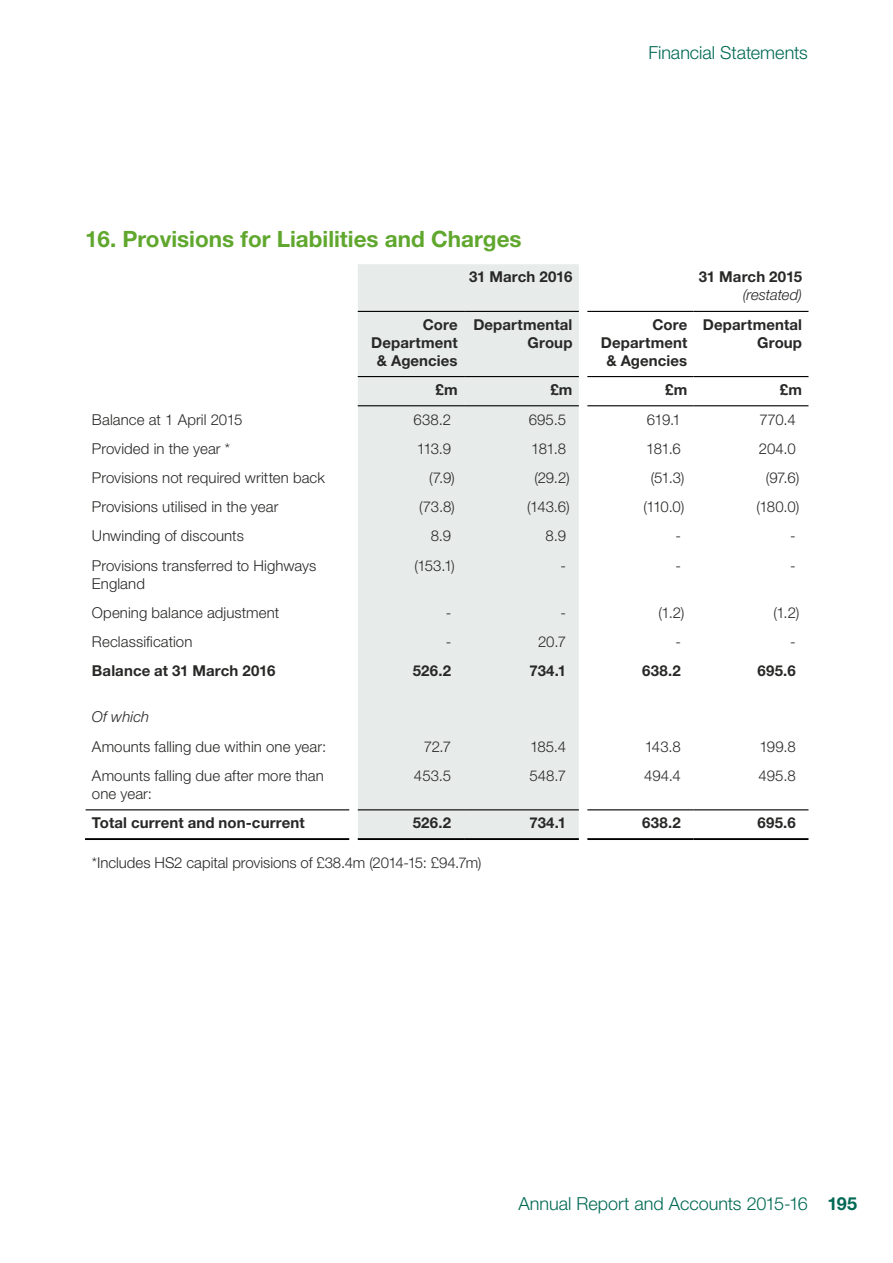
<style>
.page{position:relative;width:893px;height:1263px;background:#fff}
.page>*{position:absolute;margin:0;border:0;box-sizing:border-box;transform-origin:0 0}
.t1{font:700 22.5px "Helvetica Neue LT";color:#60a72e}
.t2{font:300 18px "Helvetica Neue LT";color:#006954}
.NEW_TABLE_TEXT{font:300 15px/18px "Helvetica Neue LT";letter-spacing:.005em;color:#282827}
.NEW_TABLE_TEXT_BOLD{font:700 15px/18px "Helvetica Neue LT";letter-spacing:.005em;color:#282827;text-align:right}
.NEW_TABLE_TEXT_18mm{font:300 15px "Helvetica Neue LT";letter-spacing:-.01em;color:#282827}
.NEW_TABLE_TEXT_BOLD-2{font:300 15px "Helvetica Neue LT";letter-spacing:-.005em;color:#282827}
.NEW_TABLE_TEXT-2{font:italic 300 15px "Helvetica Neue LT";letter-spacing:.005em;color:#282827}
.s1{font-weight:300;font-style:italic}
.s2{font-weight:700}
</style>
<div class="page">
<div style="left:358px;top:264px;width:221px;height:141px;background:#e7eceb"></div>
<svg style="left:86px;top:406px;width:722px;height:434px"></svg>
<hr style="left:358px;top:311px;width:106px;height:1px;background:#000">
<hr style="left:464px;top:311px;width:115px;height:1px;background:#000">
<hr style="left:587px;top:311px;width:107px;height:1px;background:#000">
<hr style="left:694px;top:311px;width:114px;height:1px;background:#000">
<hr style="left:358px;top:376px;width:106px;height:1px;background:#000">
<hr style="left:464px;top:376px;width:115px;height:1px;background:#000">
<hr style="left:358px;top:405px;width:106px;height:1px;background:#000">
<hr style="left:464px;top:405px;width:115px;height:1px;background:#000">
<hr style="left:587px;top:376px;width:107px;height:1px;background:#000">
<hr style="left:694px;top:376px;width:114px;height:1px;background:#000">
<hr style="left:587px;top:405px;width:107px;height:1px;background:#000">
<hr style="left:694px;top:405px;width:114px;height:1px;background:#000">
<hr style="left:587px;top:838px;width:107px;height:2px;background:#000">
<hr style="left:694px;top:838px;width:114px;height:2px;background:#000">
<hr style="left:358px;top:838px;width:106px;height:2px;background:#000">
<hr style="left:464px;top:838px;width:115px;height:2px;background:#000">
<hr style="left:85px;top:838px;width:264px;height:2px;background:#000">
<hr style="left:86px;top:809px;width:263px;height:1px;background:#000">
<hr style="left:358px;top:809px;width:106px;height:1px;background:#000">
<hr style="left:464px;top:809px;width:115px;height:1px;background:#000">
<hr style="left:587px;top:809px;width:107px;height:1px;background:#000">
<hr style="left:694px;top:809px;width:114px;height:1px;background:#000">
<hr style="left:587px;top:435px;width:107px;height:1px;background:#fff">
<hr style="left:694px;top:435px;width:114px;height:1px;background:#fff">
<hr style="left:587px;top:464px;width:107px;height:1px;background:#fff">
<hr style="left:694px;top:464px;width:114px;height:1px;background:#fff">
<hr style="left:587px;top:494px;width:107px;height:1px;background:#fff">
<hr style="left:694px;top:494px;width:114px;height:1px;background:#fff">
<hr style="left:587px;top:523px;width:107px;height:1px;background:#fff">
<hr style="left:694px;top:523px;width:114px;height:1px;background:#fff">
<hr style="left:587px;top:552px;width:107px;height:1px;background:#fff">
<hr style="left:694px;top:552px;width:114px;height:1px;background:#fff">
<hr style="left:587px;top:599px;width:107px;height:1px;background:#fff">
<hr style="left:694px;top:599px;width:114px;height:1px;background:#fff">
<hr style="left:587px;top:629px;width:107px;height:1px;background:#fff">
<hr style="left:694px;top:629px;width:114px;height:1px;background:#fff">
<hr style="left:587px;top:658px;width:107px;height:1px;background:#fff">
<hr style="left:694px;top:658px;width:114px;height:1px;background:#fff">
<hr style="left:587px;top:687px;width:107px;height:1px;background:#fff">
<hr style="left:694px;top:687px;width:114px;height:1px;background:#fff">
<hr style="left:587px;top:704px;width:107px;height:1px;background:#fff">
<hr style="left:694px;top:704px;width:114px;height:1px;background:#fff">
<hr style="left:587px;top:733px;width:107px;height:1px;background:#fff">
<hr style="left:694px;top:733px;width:114px;height:1px;background:#fff">
<hr style="left:587px;top:762px;width:107px;height:1px;background:#fff">
<hr style="left:694px;top:762px;width:114px;height:1px;background:#fff">
<p class="t2" style="left:648px;top:42px;width:161px">Financial Statements</p>
<p class="t1" style="left:85px;top:225px;width:438px">16. Provisions for Liabilities and Charges</p>
<p class="NEW_TABLE_TEXT_BOLD" style="left:469px;top:268px;width:105px">31 March 2016</p>
<p class="NEW_TABLE_TEXT_BOLD" style="left:699px;top:268px;width:105px">31 March 2015 <span class="s1">(restated)</span></p>
<p class="NEW_TABLE_TEXT_BOLD" style="left:371px;top:315px;width:88px">Core<br>Department &amp; Agencies</p>
<p class="NEW_TABLE_TEXT_BOLD" style="left:473px;top:315px;width:101px">Departmental<br>Group</p>
<p class="NEW_TABLE_TEXT_BOLD" style="left:601px;top:315px;width:88px">Core<br>Department &amp; Agencies</p>
<p class="NEW_TABLE_TEXT_BOLD" style="left:703px;top:315px;width:101px">Departmental<br>Group</p>
<p class="NEW_TABLE_TEXT_BOLD" style="left:436px;top:380px;width:24px">£m</p>
<p class="NEW_TABLE_TEXT_BOLD" style="left:550px;top:380px;width:24px">£m</p>
<p class="NEW_TABLE_TEXT_BOLD" style="left:665px;top:380px;width:24px">£m</p>
<p class="NEW_TABLE_TEXT_BOLD" style="left:780px;top:380px;width:24px">£m</p>
<p class="NEW_TABLE_TEXT" style="left:92px;top:410px;width:152px">Balance at 1 April 2015</p>
<p class="NEW_TABLE_TEXT_18mm" style="left:414px;top:410px;width:39px">638.2</p>
<p class="NEW_TABLE_TEXT_18mm" style="left:529px;top:410px;width:39px">695.5</p>
<p class="NEW_TABLE_TEXT_18mm" style="left:647px;top:410px;width:36px">619.1</p>
<p class="NEW_TABLE_TEXT_18mm" style="left:759px;top:410px;width:38px">770.4</p>
<p class="NEW_TABLE_TEXT" style="left:92px;top:439px;width:140px">Provided in the year *</p>
<p class="NEW_TABLE_TEXT_18mm" style="left:417px;top:439px;width:36px">113.9</p>
<p class="NEW_TABLE_TEXT_18mm" style="left:531px;top:439px;width:36px">181.8</p>
<p class="NEW_TABLE_TEXT_18mm" style="left:646px;top:439px;width:36px">181.6</p>
<p class="NEW_TABLE_TEXT_18mm" style="left:759px;top:439px;width:38px">204.0</p>
<p class="NEW_TABLE_TEXT" style="left:92px;top:468px;width:235px">Provisions not required written back</p>
<p class="NEW_TABLE_TEXT_18mm" style="left:429px;top:468px;width:27px">(7.9)</p>
<p class="NEW_TABLE_TEXT_18mm" style="left:534px;top:468px;width:37px">(29.2)</p>
<p class="NEW_TABLE_TEXT_18mm" style="left:651px;top:468px;width:35px">(51.3)</p>
<p class="NEW_TABLE_TEXT_18mm" style="left:766px;top:468px;width:35px">(97.6)</p>
<p class="NEW_TABLE_TEXT" style="left:92px;top:497px;width:188px">Provisions utilised in the year</p>
<p class="NEW_TABLE_TEXT_18mm" style="left:419px;top:498px;width:37px">(73.8)</p>
<p class="NEW_TABLE_TEXT_18mm" style="left:527px;top:498px;width:44px">(143.6)</p>
<p class="NEW_TABLE_TEXT_18mm" style="left:643px;top:498px;width:43px">(110.0)</p>
<p class="NEW_TABLE_TEXT_18mm" style="left:756px;top:498px;width:44px">(180.0)</p>
<p class="NEW_TABLE_TEXT" style="left:92px;top:527px;width:153px">Unwinding of discounts</p>
<p class="NEW_TABLE_TEXT_18mm" style="left:431px;top:527px;width:22px">8.9</p>
<p class="NEW_TABLE_TEXT_18mm" style="left:546px;top:527px;width:22px">8.9</p>
<p class="NEW_TABLE_TEXT_18mm" style="left:675px;top:527px;width:7px">-</p>
<p class="NEW_TABLE_TEXT_18mm" style="left:790px;top:527px;width:7px">-</p>
<p class="NEW_TABLE_TEXT" style="left:92px;top:556px;width:226px">Provisions transferred to Highways<br>England</p>
<p class="NEW_TABLE_TEXT_18mm" style="left:415px;top:556px;width:42px">(153.1)</p>
<p class="NEW_TABLE_TEXT_18mm" style="left:561px;top:556px;width:7px">-</p>
<p class="NEW_TABLE_TEXT_18mm" style="left:675px;top:556px;width:7px">-</p>
<p class="NEW_TABLE_TEXT_18mm" style="left:790px;top:556px;width:7px">-</p>
<p class="NEW_TABLE_TEXT" style="left:92px;top:603px;width:189px">Opening balance adjustment</p>
<p class="NEW_TABLE_TEXT_18mm" style="left:446px;top:603px;width:7px">-</p>
<p class="NEW_TABLE_TEXT_18mm" style="left:561px;top:603px;width:7px">-</p>
<p class="NEW_TABLE_TEXT_18mm" style="left:659px;top:603px;width:27px">(1.2)</p>
<p class="NEW_TABLE_TEXT_18mm" style="left:773px;top:603px;width:27px">(1.2)</p>
<p class="NEW_TABLE_TEXT" style="left:92px;top:632px;width:102px">Reclassification</p>
<p class="NEW_TABLE_TEXT_18mm" style="left:446px;top:632px;width:7px">-</p>
<p class="NEW_TABLE_TEXT_18mm" style="left:538px;top:632px;width:30px">20.7</p>
<p class="NEW_TABLE_TEXT_18mm" style="left:675px;top:632px;width:7px">-</p>
<p class="NEW_TABLE_TEXT_18mm" style="left:790px;top:632px;width:7px">-</p>
<p class="NEW_TABLE_TEXT_BOLD" style="left:92px;top:661px;width:185px">Balance at 31 March 2016</p>
<p class="NEW_TABLE_TEXT_BOLD" style="left:413px;top:661px;width:40px">526.2</p>
<p class="NEW_TABLE_TEXT_BOLD" style="left:529px;top:661px;width:38px">734.1</p>
<p class="NEW_TABLE_TEXT_BOLD" style="left:642px;top:661px;width:40px">638.2</p>
<p class="NEW_TABLE_TEXT_BOLD" style="left:758px;top:661px;width:40px">695.6</p>
<p class="NEW_TABLE_TEXT-2" style="left:92px;top:708px;width:59px">Of which</p>
<p class="NEW_TABLE_TEXT" style="left:92px;top:737px;width:236px">Amounts falling due within one year:</p>
<p class="NEW_TABLE_TEXT_18mm" style="left:424px;top:737px;width:29px">72.7</p>
<p class="NEW_TABLE_TEXT_18mm" style="left:530px;top:737px;width:38px">185.4</p>
<p class="NEW_TABLE_TEXT_18mm" style="left:645px;top:737px;width:38px">143.8</p>
<p class="NEW_TABLE_TEXT_18mm" style="left:759px;top:737px;width:38px">199.8</p>
<p class="NEW_TABLE_TEXT" style="left:92px;top:766px;width:233px">Amounts falling due after more than one year:</p>
<p class="NEW_TABLE_TEXT_18mm" style="left:414px;top:766px;width:39px">453.5</p>
<p class="NEW_TABLE_TEXT_18mm" style="left:529px;top:766px;width:38px">548.7</p>
<p class="NEW_TABLE_TEXT_18mm" style="left:644px;top:766px;width:38px">494.4</p>
<p class="NEW_TABLE_TEXT_18mm" style="left:758px;top:766px;width:39px">495.8</p>
<p class="NEW_TABLE_TEXT_BOLD" style="left:92px;top:813px;width:214px">Total current and non-current</p>
<p class="NEW_TABLE_TEXT_BOLD" style="left:413px;top:813px;width:40px">526.2</p>
<p class="NEW_TABLE_TEXT_BOLD" style="left:529px;top:813px;width:38px">734.1</p>
<p class="NEW_TABLE_TEXT_BOLD" style="left:642px;top:813px;width:40px">638.2</p>
<p class="NEW_TABLE_TEXT_BOLD" style="left:758px;top:813px;width:40px">695.6</p>
<p class="NEW_TABLE_TEXT_BOLD-2" style="left:92px;top:853px;width:391px">*Includes HS2 capital provisions of £38.4m (2014-15: £94.7m)</p>
<p class="t2" style="left:518px;top:1193px;width:340px">Annual Report and Accounts 2015-16 <span class="s2">195</span></p>
</div>
